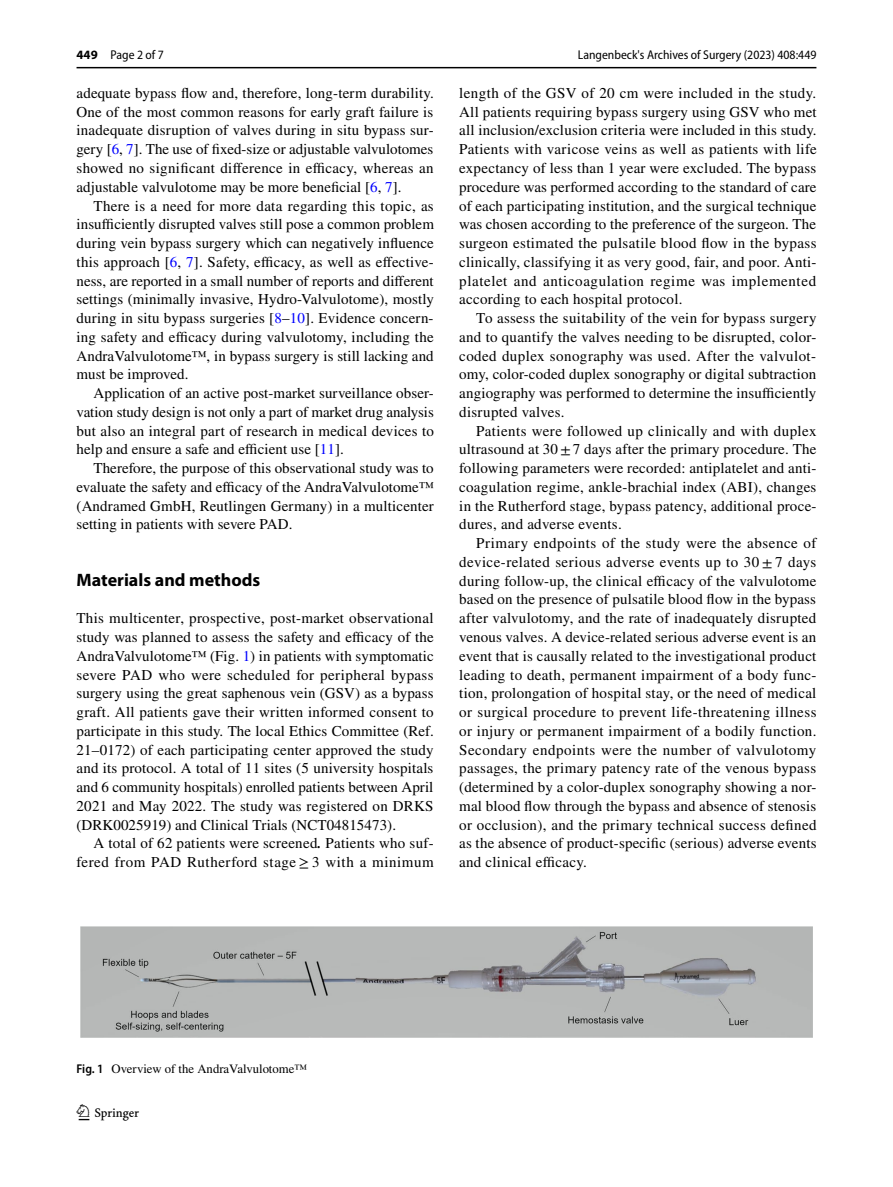
<style>
.page{position:relative;width:893px;height:1187px;background:#fff}
.page>*{position:absolute;margin:0;border:0;box-sizing:border-box;transform-origin:0 0}
.t1{font:22.5px "Springnew Regular 2";color:#000}
.t2{font:700 18px "Myriad Pro";color:#000}
.t3{font:15px/18.8px "STIX";letter-spacing:.01em;color:#000;text-align:justify}
.t4{font:semi-condensed 12.75px "Myriad Pro";color:#000}
.t5{font:12.75px "STIX";color:#000}
.s1{font-weight:700;font-stretch:normal}
.s2{color:#00f}
.s3{font-weight:700;font-style:italic}
.s4{font-family:"Myriad Pro";font-weight:600;font-stretch:semi-condensed}
</style>
<div class="page">
<hr style="left:77px;top:67px;width:739px;height:1px;background:#000">
<img style="left:81px;top:926px;width:731px;height:111px">
<p class="t4" style="left:77px;top:48px;width:89px"><span class="s1">449</span> Page 2 of 7</p>
<p class="t3" style="left:77px;top:84px;width:359px">adequate bypass flow and, therefore, long-term durability.<br>One of the most common reasons for early graft failure is inadequate disruption of valves during in situ bypass sur&shy;gery [<span class="s2">6</span>, <span class="s2">7</span>]. The use of fixed-size or adjustable valvulotomes showed no significant difference in efficacy, whereas an adjustable valvulotome may be more beneficial [<span class="s2">6</span>, <span class="s2">7</span>].</p>
<p class="t3" style="left:77px;top:197px;width:359px;text-indent:17px">There is a need for more data regarding this topic, as insufficiently disrupted valves still pose a common problem during vein bypass surgery which can negatively influence this approach [<span class="s2">6</span>, <span class="s2">7</span>]. Safety, efficacy, as well as effective&shy;ness, are reported in a small number of reports and different settings (minimally invasive, Hydro-Valvulotome), mostly during in situ bypass surgeries [<span class="s2">8</span>–<span class="s2">10</span>]. Evidence concern&shy;ing safety and efficacy during valvulotomy, including the AndraValvulotome™, in bypass surgery is still lacking and must be improved.</p>
<p class="t3" style="left:77px;top:384px;width:359px;text-indent:17px">Application of an active post-market surveillance obser&shy;vation study design is not only a part of market drug analysis but also an integral part of research in medical devices to help and ensure a safe and efficient use [<span class="s2">11</span>].</p>
<p class="t3" style="left:77px;top:459px;width:359px;text-indent:17px">Therefore, the purpose of this observational study was to evaluate the safety and efficacy of the AndraValvulotome™ (Andramed GmbH, Reutlingen Germany) in a multicenter setting in patients with severe PAD.</p>
<p class="t2" style="left:77px;top:568px;width:185px">Materials and methods</p>
<p class="t3" style="left:77px;top:609px;width:359px">This multicenter, prospective, post-market observational study was planned to assess the safety and efficacy of the AndraValvulotome™ (Fig. <span class="s2">1</span>) in patients with symptomatic severe PAD who were scheduled for peripheral bypass surgery using the great saphenous vein (GSV) as a bypass graft. All patients gave their written informed consent to participate in this study. The local Ethics Committee (Ref.<br>21–0172) of each participating center approved the study and its protocol. A total of 11 sites (5 university hospitals and 6 community hospitals) enrolled patients between April 2021 and May 2022. The study was registered on DRKS (DRK0025919) and Clinical Trials (NCT04815473).</p>
<p class="t3" style="left:77px;top:834px;width:359px;text-align:right">A total of 62 patients were screened<span class="s3">.</span> Patients who suf&shy;fered from PAD Rutherford stage ≥ 3 with a minimum</p>
<p class="t4" style="left:578px;top:48px;width:240px">Langenbeck's Archives of Surgery (2023) 408:449</p>
<p class="t3" style="left:459px;top:84px;width:359px">length of the GSV of 20 cm were included in the study.<br>All patients requiring bypass surgery using GSV who met all inclusion/exclusion criteria were included in this study.<br>Patients with varicose veins as well as patients with life expectancy of less than 1 year were excluded. The bypass procedure was performed according to the standard of care of each participating institution, and the surgical technique was chosen according to the preference of the surgeon. The surgeon estimated the pulsatile blood flow in the bypass clinically, classifying it as very good, fair, and poor. Anti&shy;platelet and anticoagulation regime was implemented according to each hospital protocol.</p>
<p class="t3" style="left:459px;top:309px;width:359px;text-indent:17px">To assess the suitability of the vein for bypass surgery and to quantify the valves needing to be disrupted, color&shy;coded duplex sonography was used. After the valvulot&shy;omy, color-coded duplex sonography or digital subtraction angiography was performed to determine the insufficiently disrupted valves.</p>
<p class="t3" style="left:459px;top:422px;width:359px;text-indent:17px">Patients were followed up clinically and with duplex ultrasound at 30±7 days after the primary procedure. The following parameters were recorded: antiplatelet and anti&shy;coagulation regime, ankle-brachial index (ABI), changes in the Rutherford stage, bypass patency, additional proce&shy;dures, and adverse events.</p>
<p class="t3" style="left:459px;top:534px;width:359px;text-indent:17px">Primary endpoints of the study were the absence of device-related serious adverse events up to 30 ± 7 days during follow-up, the clinical efficacy of the valvulotome based on the presence of pulsatile blood flow in the bypass after valvulotomy, and the rate of inadequately disrupted venous valves. A device-related serious adverse event is an event that is causally related to the investigational product leading to death, permanent impairment of a body func&shy;tion, prolongation of hospital stay, or the need of medical or surgical procedure to prevent life-threatening illness or injury or permanent impairment of a bodily function.<br>Secondary endpoints were the number of valvulotomy passages, the primary patency rate of the venous bypass (determined by a color-duplex sonography showing a nor&shy;mal blood flow through the bypass and absence of stenosis or occlusion), and the primary technical success defined as the absence of product-specific (serious) adverse events and clinical efficacy.</p>
<p class="t5" style="left:77px;top:1059px;width:232px"><span class="s4">Fig. 1</span> Overview of the AndraValvulotome™</p>
<h1 class="t1" style="left:79px;top:1104px;width:62px">1 3</h1>
</div>
